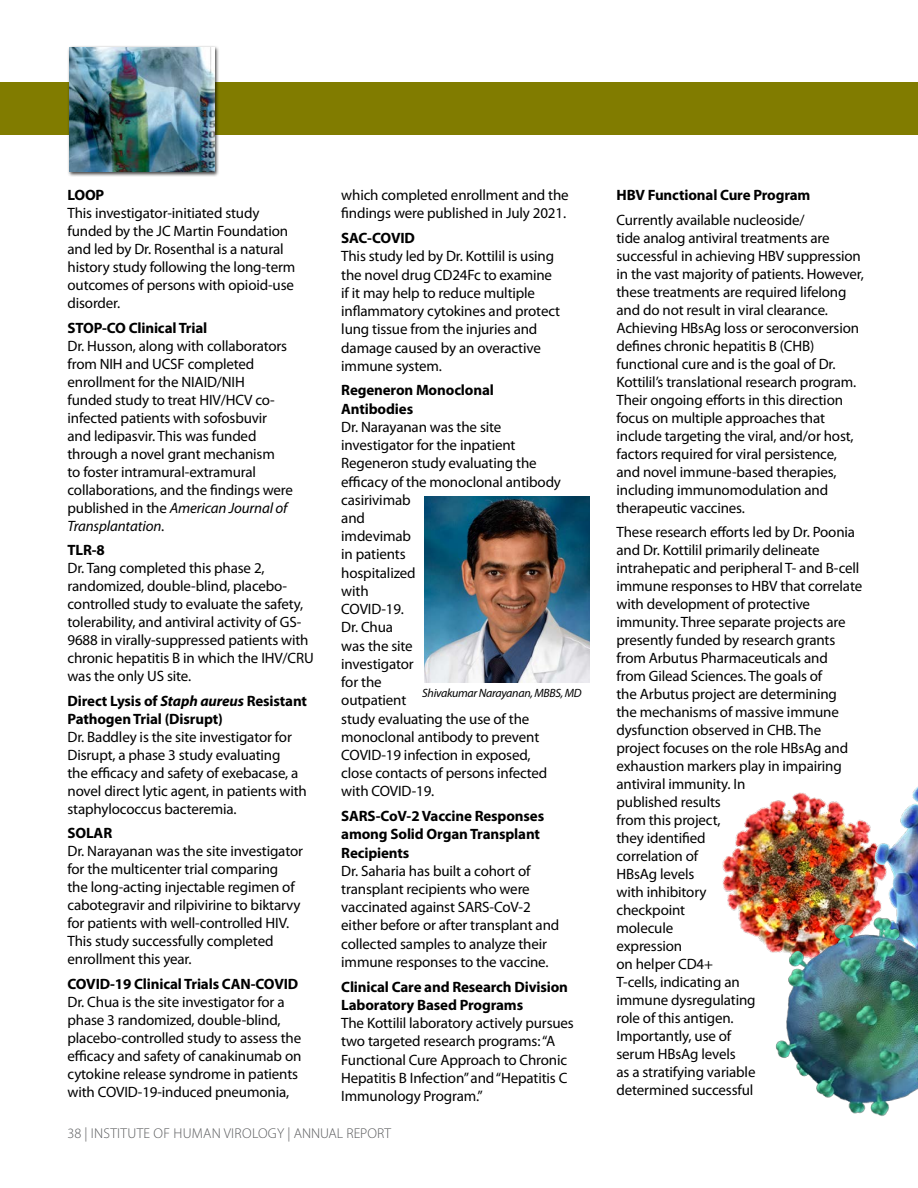
<style>
.page{position:relative;width:918px;height:1188px;background:#fff}
.page>*{position:absolute;margin:0;border:0;box-sizing:border-box;transform-origin:0 0}
.t1{font:15px/18px "Myriad Pro";letter-spacing:-.01em;color:#000}
.t2{font:700 15px/18.1px "Myriad Pro";letter-spacing:-.01em;color:#000}
.t3{font:300 14.25px "Myriad Pro";letter-spacing:.02em;color:#58595b}
.t4{font:italic 12px "Myriad Pro";letter-spacing:-.025em;color:#000}
.s1{font-style:italic}
</style>
<div class="page">
<div style="left:0;top:82px;width:918px;height:53px;background:#817c00"></div>
<div style="left:67px;top:46px;width:152px;height:131px;background:#000;opacity:.75"></div>
<img style="left:69px;top:48px;width:145px;height:123px">
<img style="left:722px;top:792px;width:140px;height:115px">
<img style="left:862px;top:786px;width:56px;height:108px">
<img style="left:730px;top:894px;width:188px;height:222px">
<img style="left:424px;top:496px;width:166px;height:186px">
<p class="t2" style="left:68px;top:186px;width:38px">LOOP</p>
<p class="t1" style="left:68px;top:204px;width:229px">This investigator-initiated study funded by the JC Martin Foundation and led by Dr. Rosenthal is a natural history study following the long-term outcomes of persons with opioid-use disorder.</p>
<p class="t2" style="left:68px;top:318px;width:141px">STOP-CO Clinical Trial</p>
<p class="t1" style="left:68px;top:337px;width:227px">Dr. Husson, along with collaborators from NIH and UCSF completed enrollment for the NIAID/NIH funded study to treat HIV/HCV co&shy;infected patients with sofosbuvir and ledipasvir. This was funded through a novel grant mechanism<br>to foster intramural-extramural collaborations, and the findings were published in the <span class="s1">American Journal of<br>Transplantation</span>.</p>
<p class="t2" style="left:68px;top:541px;width:39px">TLR-8</p>
<p class="t1" style="left:68px;top:559px;width:248px">Dr. Tang completed this phase 2, randomized, double-blind, placebo&shy;controlled study to evaluate the safety, tolerability, and antiviral activity of GS-9688 in virally-suppressed patients with chronic hepatitis B in which the IHV/CRU was the only US site.</p>
<p class="t2" style="left:68px;top:691px;width:241px">Direct Lysis of <span class="s1">Staph aureus</span> Resistant<br>Pathogen Trial (Disrupt)</p>
<p class="t1" style="left:68px;top:728px;width:241px">Dr. Baddley is the site investigator for Disrupt, a phase 3 study evaluating<br>the efficacy and safety of exebacase, a novel direct lytic agent, in patients with staphylococcus bacteremia.</p>
<p class="t2" style="left:68px;top:824px;width:46px">SOLAR</p>
<p class="t1" style="left:68px;top:842px;width:237px">Dr. Narayanan was the site investigator for the multicenter trial comparing<br>the long-acting injectable regimen of cabotegravir and rilpivirine to biktarvy for patients with well-controlled HIV.<br>This study successfully completed enrollment this year.</p>
<p class="t2" style="left:68px;top:974px;width:232px">COVID-19 Clinical Trials CAN-COVID</p>
<p class="t1" style="left:68px;top:993px;width:235px">Dr. Chua is the site investigator for a phase 3 randomized, double-blind, placebo-controlled study to assess the efficacy and safety of canakinumab on cytokine release syndrome in patients with COVID-19-induced pneumonia,</p>
<p class="t1" style="left:341px;top:186px;width:229px">which completed enrollment and the findings were published in July 2021.</p>
<p class="t2" style="left:341px;top:229px;width:75px">SAC-COVID</p>
<p class="t1" style="left:341px;top:247px;width:220px">This study led by Dr. Kottilil is using the novel drug CD24Fc to examine if it may help to reduce multiple inflammatory cytokines and protect lung tissue from the injuries and damage caused by an overactive immune system.</p>
<p class="t2" style="left:341px;top:381px;width:154px">Regeneron Monoclonal<br>Antibodies</p>
<p class="t1" style="left:341px;top:417px;width:221px">Dr. Narayanan was the site investigator for the inpatient<br>Regeneron study evaluating the efficacy of the monoclonal antibody casirivimab<br>and<br>imdevimab<br>in patients<br>hospitalized<br>with<br>COVID-19.<br>Dr. Chua<br>was the site<br>investigator<br>for the<br>outpatient<br>study evaluating the use of the monoclonal antibody to prevent<br>COVID-19 infection in exposed, close contacts of persons infected with COVID-19.</p>
<p class="t2" style="left:341px;top:806px;width:204px">SARS-CoV-2 Vaccine Responses among Solid Organ Transplant<br>Recipients</p>
<p class="t1" style="left:341px;top:861px;width:220px">Dr. Saharia has built a cohort of transplant recipients who were vaccinated against SARS-CoV-2 either before or after transplant and collected samples to analyze their immune responses to the vaccine.</p>
<p class="t2" style="left:341px;top:977px;width:228px">Clinical Care and Research Division<br>Laboratory Based Programs</p>
<p class="t1" style="left:341px;top:1014px;width:234px">The Kottilil laboratory actively pursues two targeted research programs: “A Functional Cure Approach to Chronic Hepatitis B Infection” and “Hepatitis C Immunology Program.”</p>
<p class="t4" style="left:422px;top:685px;width:161px">Shivakumar Narayanan, MBBS, MD</p>
<p class="t3" style="left:68px;top:1125px;width:325px">38 | INSTITUTE OF HUMAN VIROLOGY | ANNUAL REPORT</p>
<p class="t2" style="left:617px;top:186px;width:195px">HBV Functional Cure Program</p>
<p class="t1" style="left:617px;top:210px;width:249px">Currently available nucleoside/<br>tide analog antiviral treatments are successful in achieving HBV suppression in the vast majority of patients. However, these treatments are required lifelong and do not result in viral clearance.<br>Achieving HBsAg loss or seroconversion defines chronic hepatitis B (CHB) functional cure and is the goal of Dr.<br>Kottilil’s translational research program.<br>Their ongoing efforts in this direction focus on multiple approaches that include targeting the viral, and/or host, factors required for viral persistence, and novel immune-based therapies, including immunomodulation and therapeutic vaccines.</p>
<p class="t1" style="left:617px;top:523px;width:247px">These research efforts led by Dr. Poonia and Dr. Kottilil primarily delineate intrahepatic and peripheral T- and B-cell immune responses to HBV that correlate with development of protective immunity. Three separate projects are presently funded by research grants from Arbutus Pharmaceuticals and<br>from Gilead Sciences. The goals of<br>the Arbutus project are determining<br>the mechanisms of massive immune dysfunction observed in CHB. The project focuses on the role HBsAg and exhaustion markers play in impairing antiviral immunity. In<br>published results<br>from this project,<br>they identified<br>correlation of<br>HBsAg levels<br>with inhibitory<br>checkpoint<br>molecule<br>expression<br>on helper CD4+<br>T-cells, indicating an<br>immune dysregulating<br>role of this antigen.<br>Importantly, use of<br>serum HBsAg levels<br>as a stratifying variable<br>determined successful</p>
</div>
